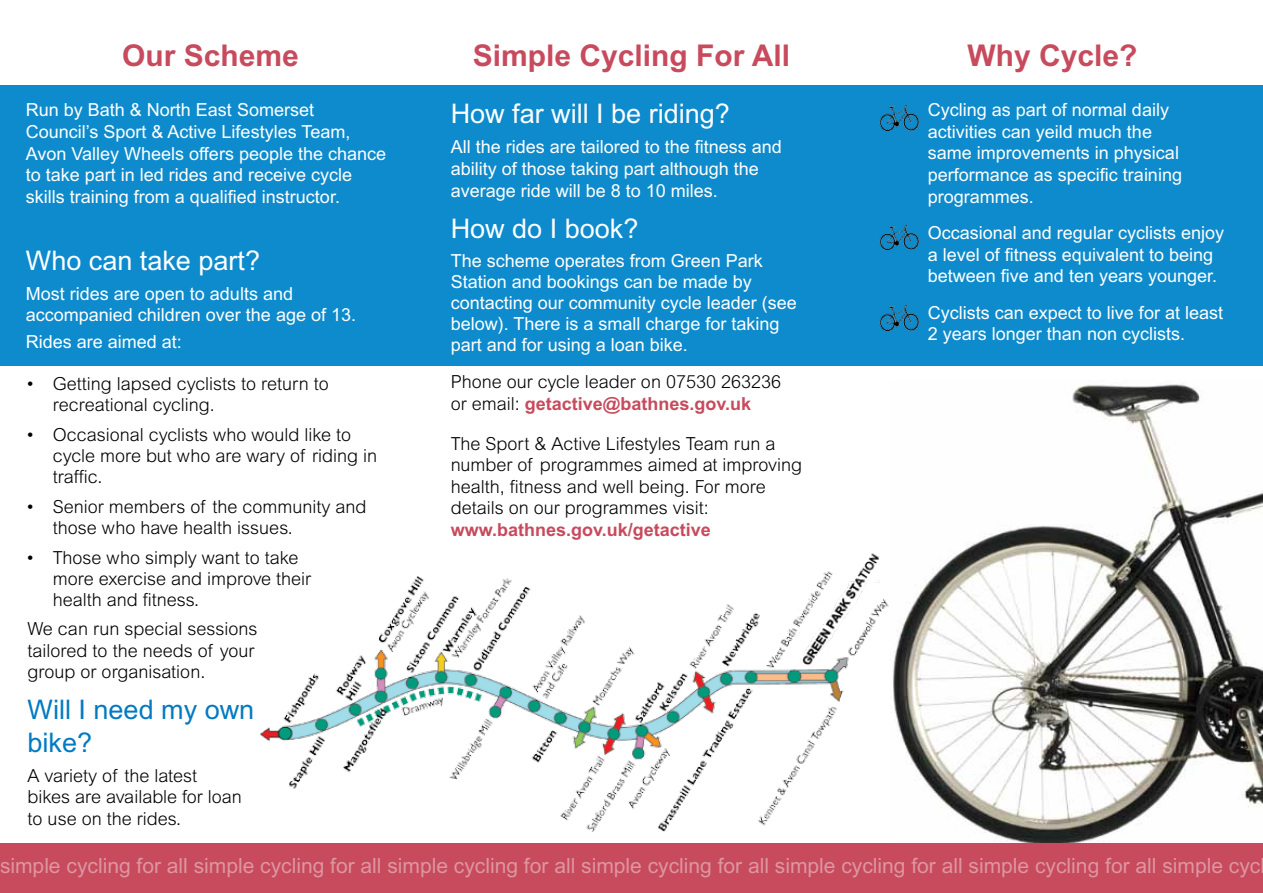
<style>
.page{position:relative;width:1263px;height:893px;background:#fff}
.page>*{position:absolute;margin:0;border:0;box-sizing:border-box;transform-origin:0 0}
.t1{font:700 30px "Arial";color:#c74a5d}
.t2{font:27px "Arial";color:#fff}
.t3{font:27px/32.4px "Arial";color:#007ac2}
.t4{font:21px "Arial";color:#de96a1}
.t5{font:18px/21.6px "Arial";color:#fff}
.t6{font:300 18px/21.6px "Arial";color:#000}
.t7{font:700 18px "Arial";color:#c74a5d}
.s1{font-weight:700;color:#c74a5d}
</style>
<div class="page">
<img style="left:893px;top:384px;width:370px;height:459px">
<div style="left:0;top:843px;width:1263px;height:50px;background:#c74a5d"></div>
<div style="left:0;top:85px;width:1263px;height:281px;background:#0e8bcc"></div>
<img style="left:260px;top:553px;width:629px;height:279px">
<img style="left:879px;top:104px;width:40px;height:26px">
<img style="left:879px;top:224px;width:40px;height:26px">
<img style="left:879px;top:304px;width:40px;height:26px">
<h1 class="t1" style="left:122px;top:38px;width:178px">Our Scheme</h1>
<h1 class="t1" style="left:473px;top:38px;width:319px">Simple Cycling For All</h1>
<h1 class="t1" style="left:967px;top:38px;width:172px">Why Cycle?</h1>
<p class="t5" style="left:26px;top:99px;width:362px">Run by Bath &amp; North East Somerset Council’s Sport &amp; Active Lifestyles Team, Avon Valley Wheels offers people the chance to take part in led rides and receive cycle skills training from a qualified instructor.</p>
<h2 class="t2" style="left:26px;top:245px;width:236px">Who can take part?</h2>
<p class="t5" style="left:26px;top:283px;width:332px;line-height:21px">Most rides are open to adults and accompanied children over the age of 13.</p>
<p class="t5" style="left:26px;top:331px;width:158px">Rides are aimed at:</p>
<p class="t6" style="left:53px;top:373px;width:278px;line-height:21px;text-indent:-27px">• Getting lapsed cyclists to return to recreational cycling.</p>
<p class="t6" style="left:53px;top:424px;width:326px;line-height:21px;text-indent:-27px">• Occasional cyclists who would like to cycle more but who are wary of riding in traffic.</p>
<p class="t6" style="left:53px;top:496px;width:315px;line-height:21px;text-indent:-27px">• Senior members of the community and those who have health issues.</p>
<p class="t6" style="left:53px;top:547px;width:260px;line-height:21px;text-indent:-27px">• Those who simply want to take more exercise and improve their health and fitness.</p>
<p class="t6" style="left:28px;top:618px;width:231px">We can run special sessions tailored to the needs of your group or organisation.</p>
<h2 class="t3" style="left:28px;top:693px;width:228px">Will I need my own bike?</h2>
<p class="t6" style="left:28px;top:764px;width:216px">A variety of the latest bikes are available for loan to use on the rides.</p>
<h2 class="t2" style="left:451px;top:98px;width:281px">How far will I be riding?</h2>
<p class="t5" style="left:451px;top:136px;width:333px">All the rides are tailored to the fitness and ability of those taking part although the average ride will be 8 to 10 miles.</p>
<h2 class="t2" style="left:451px;top:213px;width:189px">How do I book?</h2>
<p class="t5" style="left:451px;top:250px;width:348px;line-height:21px">The scheme operates from Green Park Station and bookings can be made by contacting our community cycle leader (see below). There is a small charge for taking part and for using a loan bike.</p>
<p class="t6" style="left:451px;top:371px;width:332px">Phone our cycle leader on 07530 263236 or email: <span class="s1">getactive@bathnes.gov.uk</span></p>
<p class="t6" style="left:451px;top:432px;width:353px">The Sport &amp; Active Lifestyles Team run a number of programmes aimed at improving health, fitness and well being. For more details on our programmes visit:</p>
<p class="t7" style="left:451px;top:519px;width:262px">www.bathnes.gov.uk/getactive</p>
<p class="t5" style="left:928px;top:99px;width:256px">Cycling as part of normal daily activities can yeild much the same improvements in physical performance as specific training programmes.</p>
<p class="t5" style="left:928px;top:222px;width:298px">Occasional and regular cyclists enjoy a level of fitness equivalent to being between five and ten years younger.</p>
<p class="t5" style="left:928px;top:302px;width:297px">Cyclists can expect to live for at least<br>2 years longer than non cyclists.</p>
<p class="t4" style="left:0;top:854px;width:1266px">simple cycling for all simple cycling for all simple cycling for all simple cycling for all simple cycling for all simple cycling for all simple cycl</p>
</div>
